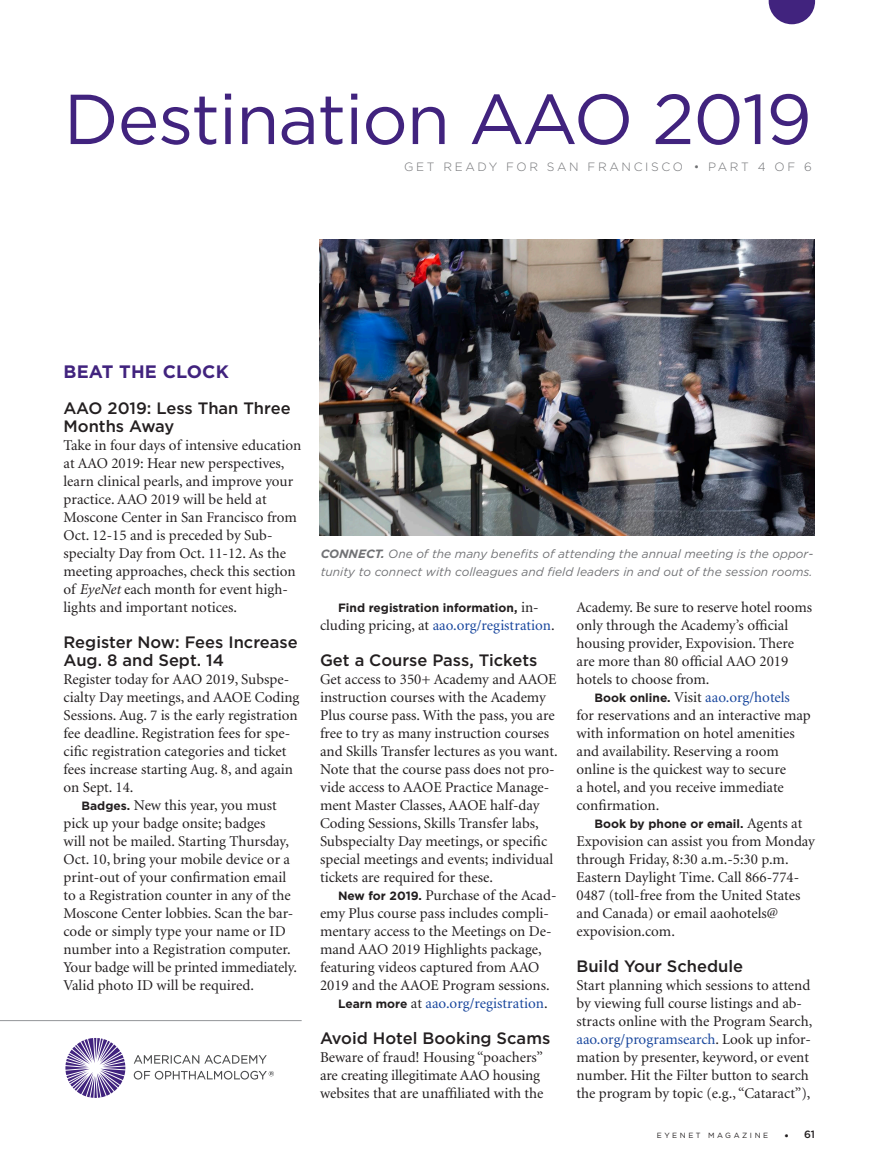
<style>
.page{position:relative;width:878px;height:1175px;background:#fff}
.page>*{position:absolute;margin:0;border:0;box-sizing:border-box;transform-origin:0 0}
.t1{font:70.5px "Gotham";letter-spacing:-.015em;color:#41237e}
.NB_Section_Head{font:700 18px "Gotham";letter-spacing:.01em;color:#41237e}
.NB_story_title{font:500 16.5px/18px "Gotham";color:#231f20}
.BODY_text_NO_indent{font:15px/18px "Minion";color:#231f20}
.BODY_text{font:15px/18px "Minion";color:#231f20}
.BODY_text-2{font:15px "Minion";color:#18469d}
.t2{font:italic 12px/18px "Gotham";color:#717275}
.t3{font:300 12px "Gotham";letter-spacing:.22em;color:#717275}
.BODY_text-3{font:700 12px "Gotham";color:#231f20}
.BODY_text-4{font:700 12px "Gotham";color:#221e1f}
.t4{font:500 10.5px "Gotham";color:#231f20}
.t5{font:7.5px "Gotham";letter-spacing:.34em;color:#231f20}
.s1{font-style:italic}
.s2{font-family:"Gotham";font-weight:700;font-size:12px}
.s3{font-weight:700}
.s4{font-family:"Minion";font-weight:400;font-size:15px}
.s5{color:#231f20}
.s6{font-family:"Gotham";font-weight:700;font-size:12px;color:#231f20}
.s7{font-family:"Gotham";font-weight:700;font-size:12px;color:#221e1f}
.s8{color:#18469d}
.s9{font-family:"Minion";font-weight:400;font-size:15px;color:#231f20}
.s10{font-weight:300;font-size:12px}
</style>
<div class="page">
<svg style="left:768px;top:0;width:47px;height:24px"></svg>
<svg style="left:65px;top:1038px;width:60px;height:59px"></svg>
<svg style="left:134px;top:1055px;width:140px;height:24px"></svg>
<hr style="left:0;top:1020px;width:302px;height:1px;background:#939598">
<img style="left:320px;top:240px;width:494px;height:295px">
<h1 class="t1" style="left:64px;top:74px;width:749px">Destination AAO 2019</h1>
<p class="t3" style="left:404px;top:159px;width:409px">GET READY FOR SAN FRANCISCO • PART 4 OF 6</p>
<p class="NB_Section_Head" style="left:64px;top:360px;width:167px">BEAT THE CLOCK</p>
<p class="NB_story_title" style="left:64px;top:399px;width:229px">AAO 2019: Less Than Three<br>Months Away</p>
<p class="BODY_text_NO_indent" style="left:64px;top:437px;width:239px">Take in four days of intensive education at AAO 2019: Hear new perspectives, learn clinical pearls, and improve your practice. AAO 2019 will be held at Moscone Center in San Francisco from Oct. 12-15 and is preceded by Sub&shy;specialty Day from Oct. 11-12. As the meeting approaches, check this section of <span class="s1">EyeNet</span> each month for event high&shy;lights and important notices.</p>
<p class="NB_story_title" style="left:64px;top:633px;width:236px">Register Now: Fees Increase<br>Aug. 8 and Sept. 14</p>
<p class="BODY_text_NO_indent" style="left:64px;top:671px;width:237px">Register today for AAO 2019, Subspe&shy;cialty Day meetings, and AAOE Coding Sessions. Aug. 7 is the early registration fee deadline. Registration fees for spe&shy;cific registration categories and ticket fees increase starting Aug. 8, and again on Sept. 14.</p>
<p class="BODY_text" style="left:64px;top:797px;width:235px;text-indent:18px"><span class="s2">Badges.</span> New this year, you must pick up your badge onsite; badges<br>will not be mailed. Starting Thursday, Oct. 10, bring your mobile device or a print-out of your confirmation email to a Registration counter in any of the Moscone Center lobbies. Scan the bar&shy;code or simply type your name or ID number into a Registration computer.<br>Your badge will be printed immediately.<br>Valid photo ID will be required.</p>
<p class="t2" style="left:321px;top:544px;width:494px"><span class="s3">CONNECT.</span> One of the many benefits of attending the annual meeting is the oppor&shy;tunity to connect with colleagues and field leaders in and out of the session rooms.</p>
<p class="BODY_text-3" style="left:338px;top:600px;width:202px">Find registration information, <span class="s4">in-</span></p>
<p class="BODY_text-2" style="left:320px;top:618px;width:236px"><span class="s5">cluding pricing, at</span> aao.org/registration<span class="s5">.</span></p>
<p class="NB_story_title" style="left:320px;top:651px;width:219px">Get a Course Pass, Tickets</p>
<p class="BODY_text_NO_indent" style="left:320px;top:671px;width:239px">Get access to 350+ Academy and AAOE instruction courses with the Academy Plus course pass. With the pass, you are free to try as many instruction courses and Skills Transfer lectures as you want.<br>Note that the course pass does not pro&shy;vide access to AAOE Practice Manage&shy;ment Master Classes, AAOE half-day Coding Sessions, Skills Transfer labs, Subspecialty Day meetings, or specific special meetings and events; individual tickets are required for these.</p>
<p class="BODY_text" style="left:320px;top:887px;width:238px;text-indent:18px"><span class="s2">New for 2019.</span> Purchase of the Acad&shy;emy Plus course pass includes compli&shy;mentary access to the Meetings on De&shy;mand AAO 2019 Highlights package, featuring videos captured from AAO 2019 and the AAOE Program sessions.</p>
<p class="BODY_text-2" style="left:338px;top:996px;width:211px"><span class="s6">Learn more</span> <span class="s5">at</span> aao.org/registration<span class="s5">.</span></p>
<p class="NB_story_title" style="left:320px;top:1029px;width:232px">Avoid Hotel Booking Scams</p>
<p class="BODY_text_NO_indent" style="left:320px;top:1049px;width:225px">Beware of fraud! Housing “poachers” are creating illegitimate AAO housing websites that are unaffiliated with the</p>
<p class="BODY_text_NO_indent" style="left:576px;top:599px;width:237px">Academy. Be sure to reserve hotel rooms only through the Academy’s official housing provider, Expovision. There are more than 80 official AAO 2019 hotels to choose from.</p>
<p class="BODY_text" style="left:576px;top:689px;width:236px;text-indent:18px"><span class="s7">Book online.</span> Visit <span class="s8">aao.org/hotels </span>for reservations and an interactive map with information on hotel amenities and availability. Reserving a room online is the quickest way to secure<br>a hotel, and you receive immediate confirmation.</p>
<p class="BODY_text-4" style="left:594px;top:816px;width:209px">Book by phone or email. <span class="s9">Agents at</span></p>
<p class="BODY_text" style="left:576px;top:833px;width:240px">Expovision can assist you from Monday through Friday, 8:30 a.m.-5:30 p.m.<br>Eastern Daylight Time. Call 866-774- 0487 (toll-free from the United States and Canada) or email aaohotels@ expovision.com.</p>
<p class="NB_story_title" style="left:576px;top:957px;width:168px">Build Your Schedule</p>
<p class="BODY_text_NO_indent" style="left:576px;top:977px;width:237px">Start planning which sessions to attend by viewing full course listings and ab&shy;stracts online with the Program Search, <span class="s8">aao.org/programsearch</span>. Look up infor&shy;mation by presenter, keyword, or event number. Hit the Filter button to search the program by topic (e.g., “Cataract”),</p>
<p class="t5" style="left:656px;top:1130px;width:113px">EYENET MAGAZINE</p>
<p class="t4" style="left:784px;top:1127px;width:32px"><span class="s10">•</span> 61</p>
</div>
